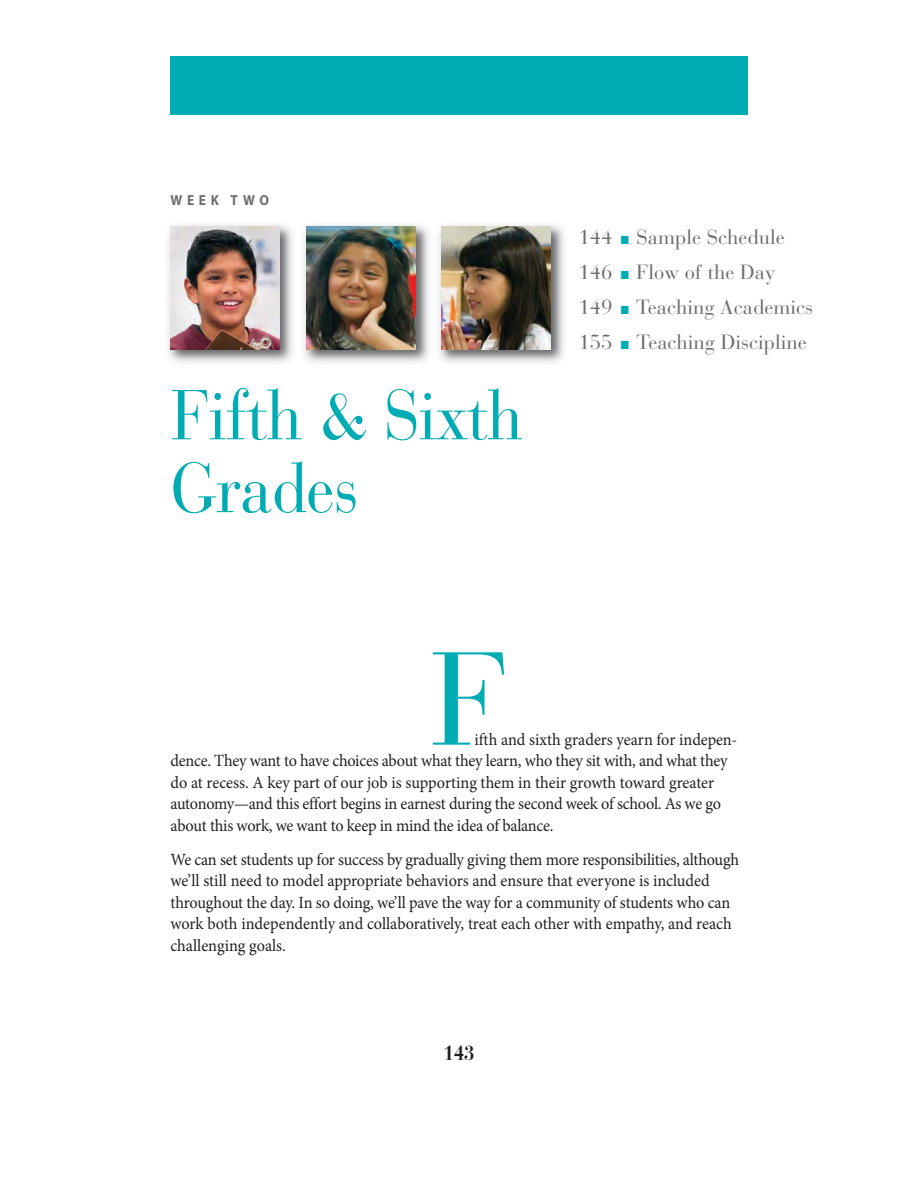
<style>
.page{position:relative;width:918px;height:1188px;background:#fff}
.page>*{position:absolute;margin:0;border:0;box-sizing:border-box;transform-origin:0 0}
.t1{font:131.1px "Bauer Bodoni";color:#00acb3}
.t2{font:69.9px/72.9px "Bauer Bodoni";letter-spacing:-.015em;color:#00acb3;scale:.92 1}
.t3{font:20.4px/35px "Bauer Bodoni";color:#6d6e70}
.t4{font:700 20.4px "Bauer Bodoni";color:#231f20;scale:.92 1}
.t5{font:17.1px/21.5px "Minion Pro";letter-spacing:-.01em;color:#231f20;scale:.95 1}
.t6{font:700 14.55px "Myriad Pro";letter-spacing:.35em;color:#6d6e70;scale:.92 1}
.s1{color:#00acb3}
</style>
<div class="page">
<img style="left:438px;top:224px;width:127px;height:139px">
<img style="left:442px;top:227px;width:109px;height:122px">
<div style="left:170px;top:56px;width:578px;height:59px;background:#00acb3"></div>
<img style="left:168px;top:224px;width:262px;height:139px">
<img style="left:171px;top:227px;width:109px;height:122px">
<img style="left:306px;top:227px;width:109px;height:122px">
<p class="t6" style="left:170px;top:192px;width:109px">WEEK TWO</p>
<h2 class="t2" style="left:170px;top:387px;width:385px">Fifth &amp; Sixth<br>Grades</h2>
<p class="t3" style="left:578px;top:222px;width:236px">144 <span class="s1">■</span> Sample Schedule<br>146 <span class="s1">■</span> Flow of the Day<br>149 <span class="s1">■</span> Teaching Academics<br>155 <span class="s1">■</span> Teaching Discipline</p>
<h1 class="t1" style="left:430px;top:648px;width:81px">F</h1>
<p class="t5" style="left:170px;top:730px;width:598px;text-indent:304px">ifth and sixth graders yearn for indepen&shy;dence. They want to have choices about what they learn, who they sit with, and what they do at recess. A key part of our job is supporting them in their growth toward greater autonomy—and this effort begins in earnest during the second week of school. As we go about this work, we want to keep in mind the idea of balance.</p>
<p class="t5" style="left:170px;top:850px;width:600px">We can set students up for success by gradually giving them more responsibilities, although we’ll still need to model appropriate behaviors and ensure that everyone is included throughout the day. In so doing, we’ll pave the way for a community of students who can work both independently and collaboratively, treat each other with empathy, and reach challenging goals.</p>
<p class="t4" style="left:443px;top:1045px;width:35px">143</p>
</div>
